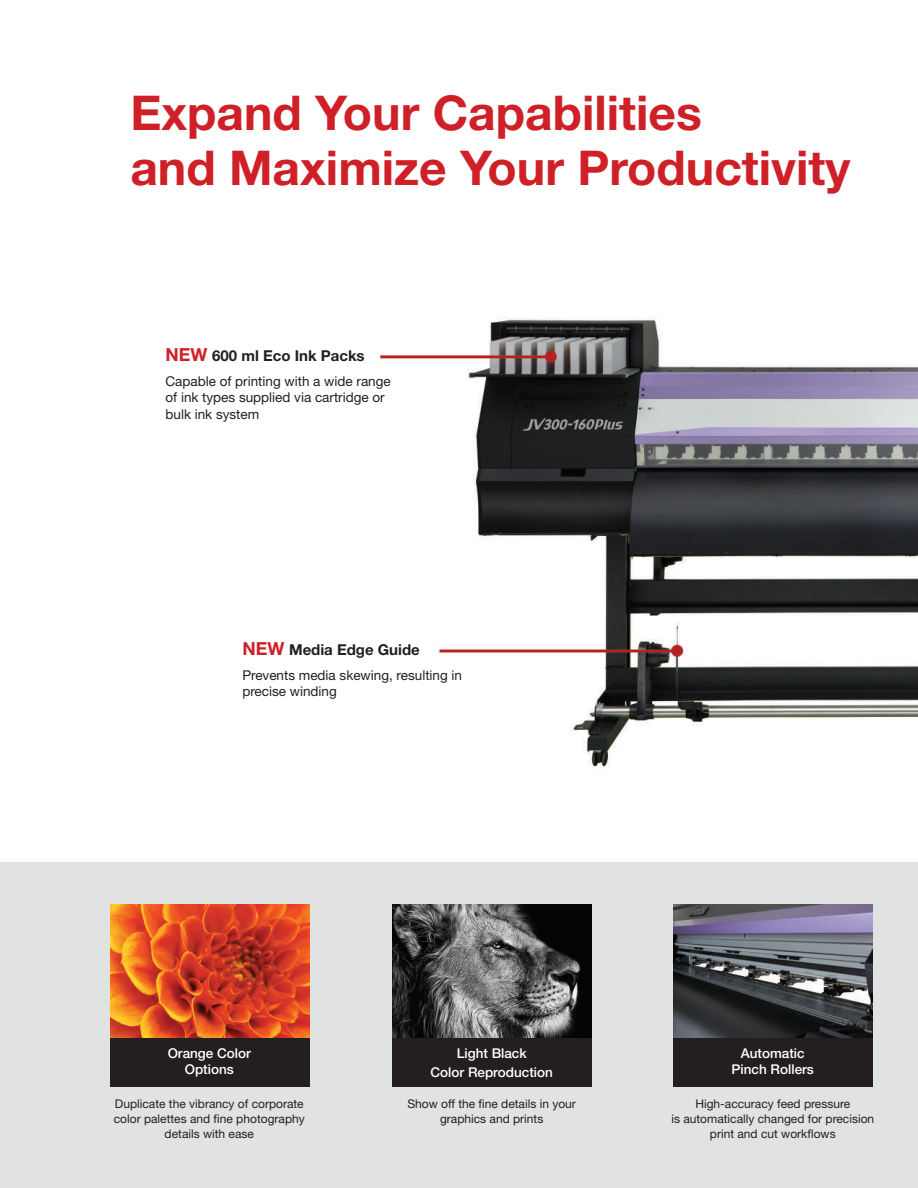
<style>
.page{position:relative;width:918px;height:1188px;background:#fff}
.page>*{position:absolute;margin:0;border:0;box-sizing:border-box;transform-origin:0 0}
.t1{font:700 48px/55.5px "Helvetica Neue LT Std";color:#d02027}
.t2{font:700 15px "Helvetica Neue LT Std";color:#231f20}
.t3{font:13.5px/16.2px "Helvetica Neue LT Std";color:#231f20}
.t4{font:500 13.5px/16.2px "Helvetica Neue LT Std";color:#fff;text-align:center}
.t5{font:12px/15px "Helvetica Neue LT Std";color:#231f20;text-align:center}
.s1{font-size:18px;color:#d02027}
</style>
<div class="page">
<img style="left:380px;top:317px;width:538px;height:450px">
<div style="left:0;top:862px;width:918px;height:326px;background:#e1e2e2"></div>
<div style="left:673px;top:1025px;width:199px;height:62px;background:#231f20"></div>
<div style="left:110px;top:1025px;width:199px;height:62px;background:#231f20"></div>
<img style="left:110px;top:905px;width:199px;height:133px">
<img style="left:673px;top:905px;width:199px;height:132px">
<div style="left:392px;top:1025px;width:199px;height:62px;background:#231f20"></div>
<img style="left:392px;top:905px;width:199px;height:133px">
<h1 class="t1" style="left:130px;top:84px;width:721px">Expand Your Capabilities<br>and Maximize Your Productivity</h1>
<p class="t2" style="left:166px;top:347px;width:201px"><span class="s1">NEW</span> 600 ml Eco Ink Packs</p>
<p class="t3" style="left:166px;top:373px;width:227px">Capable of printing with a wide range of ink types supplied via cartridge or bulk ink system</p>
<p class="t2" style="left:242px;top:640px;width:179px"><span class="s1">NEW</span> Media Edge Guide</p>
<p class="t3" style="left:242px;top:667px;width:221px">Prevents media skewing, resulting in precise winding</p>
<p class="t4" style="left:168px;top:1045px;width:85px">Orange Color<br>Options</p>
<p class="t4" style="left:732px;top:1045px;width:84px">Automatic<br>Pinch Rollers</p>
<p class="t4" style="left:431px;top:1044px;width:124px;line-height:18.3px">Light Black<br>Color Reproduction</p>
<p class="t5" style="left:407px;top:1096px;width:170px">Show off the fine details in your graphics and prints</p>
<p class="t5" style="left:114px;top:1096px;width:192px">Duplicate the vibrancy of corporate color palettes and fine photography details with ease</p>
<p class="t5" style="left:671px;top:1096px;width:204px">High-accuracy feed pressure<br>is automatically changed for precision print and cut workflows</p>
</div>
